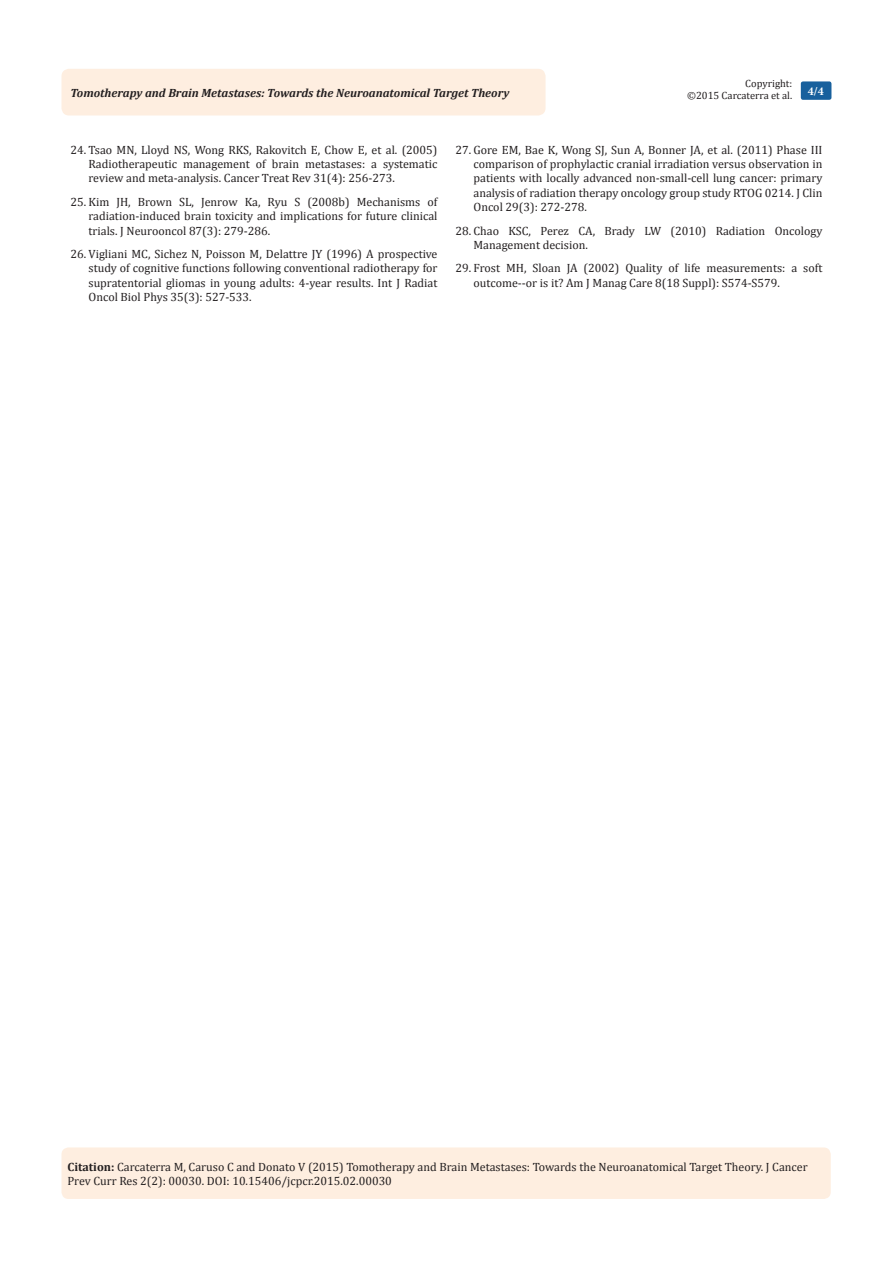
<style>
.page{position:relative;width:893px;height:1263px;background:#fff}
.page>*{position:absolute;margin:0;border:0;box-sizing:border-box;transform-origin:0 0}
.t1{font:12px/14.4px "Cambria";color:#231f20;text-align:justify}
.t2{font:italic 700 12px "Cambria";color:#231f20}
.t3{font:700 12px "Minion Pro";color:#fff}
.t4{font:10.5px "Cambria";color:#231f20}
.s1{font-weight:700}
</style>
<div class="page">
<div style="left:62px;top:69px;width:484px;height:47px;background:#feeee0;border-radius:8px"></div>
<div style="left:801px;top:81px;width:30px;height:19px;background:#18609d;border-radius:2px"></div>
<div style="left:62px;top:1147px;width:769px;height:52px;background:#feeee0;border-radius:7px"></div>
<p class="t4" style="left:745px;top:77px;width:48px">Copyright:</p>
<p class="t4" style="left:687px;top:89px;width:107px">©2015 Carcaterra et al.</p>
<p class="t2" style="left:70px;top:84px;width:440px">Tomotherapy and Brain Metastases: Towards the Neuroanatomical Target Theory</p>
<p class="t3" style="left:808px;top:83px;width:17px">4/4</p>
<p class="t1" style="left:88px;top:142px;width:350px;text-indent:-18px">24. Tsao MN, Lloyd NS, Wong RKS, Rakovitch E, Chow E, et al. (2005)<br>Radiotherapeutic management of brain metastases: a systematic review and meta-analysis. Cancer Treat Rev 31(4): 256-273.</p>
<p class="t1" style="left:88px;top:194px;width:350px;text-indent:-18px">25. Kim JH, Brown SL, Jenrow Ka, Ryu S (2008b) Mechanisms of radiation-induced brain toxicity and implications for future clinical trials. J Neurooncol 87(3): 279-286.</p>
<p class="t1" style="left:88px;top:247px;width:350px;text-indent:-18px">26. Vigliani MC, Sichez N, Poisson M, Delattre JY (1996) A prospective study of cognitive functions following conventional radiotherapy for supratentorial gliomas in young adults: 4-year results. Int J Radiat Oncol Biol Phys 35(3): 527-533.</p>
<p class="t1" style="left:473px;top:142px;width:350px;text-indent:-18px">27. Gore EM, Bae K, Wong SJ, Sun A, Bonner JA, et al. (2011) Phase III comparison of prophylactic cranial irradiation versus observation in patients with locally advanced non-small-cell lung cancer: primary analysis of radiation therapy oncology group study RTOG 0214. J Clin Oncol 29(3): 272-278.</p>
<p class="t1" style="left:473px;top:223px;width:350px;text-indent:-18px">28. Chao KSC, Perez CA, Brady LW (2010) Radiation Oncology<br>Management decision.</p>
<p class="t1" style="left:473px;top:261px;width:350px;text-indent:-18px">29. Frost MH, Sloan JA (2002) Quality of life measurements: a soft outcome--or is it? Am J Manag Care 8(18 Suppl): S574-S579.</p>
<p class="t1" style="left:68px;top:1159px;width:742px"><span class="s1">Citation:</span> Carcaterra M, Caruso C and Donato V (2015) Tomotherapy and Brain Metastases: Towards the Neuroanatomical Target Theory. J Cancer<br>Prev Curr Res 2(2): 00030. DOI: 10.15406/jcpcr.2015.02.00030</p>
</div>
